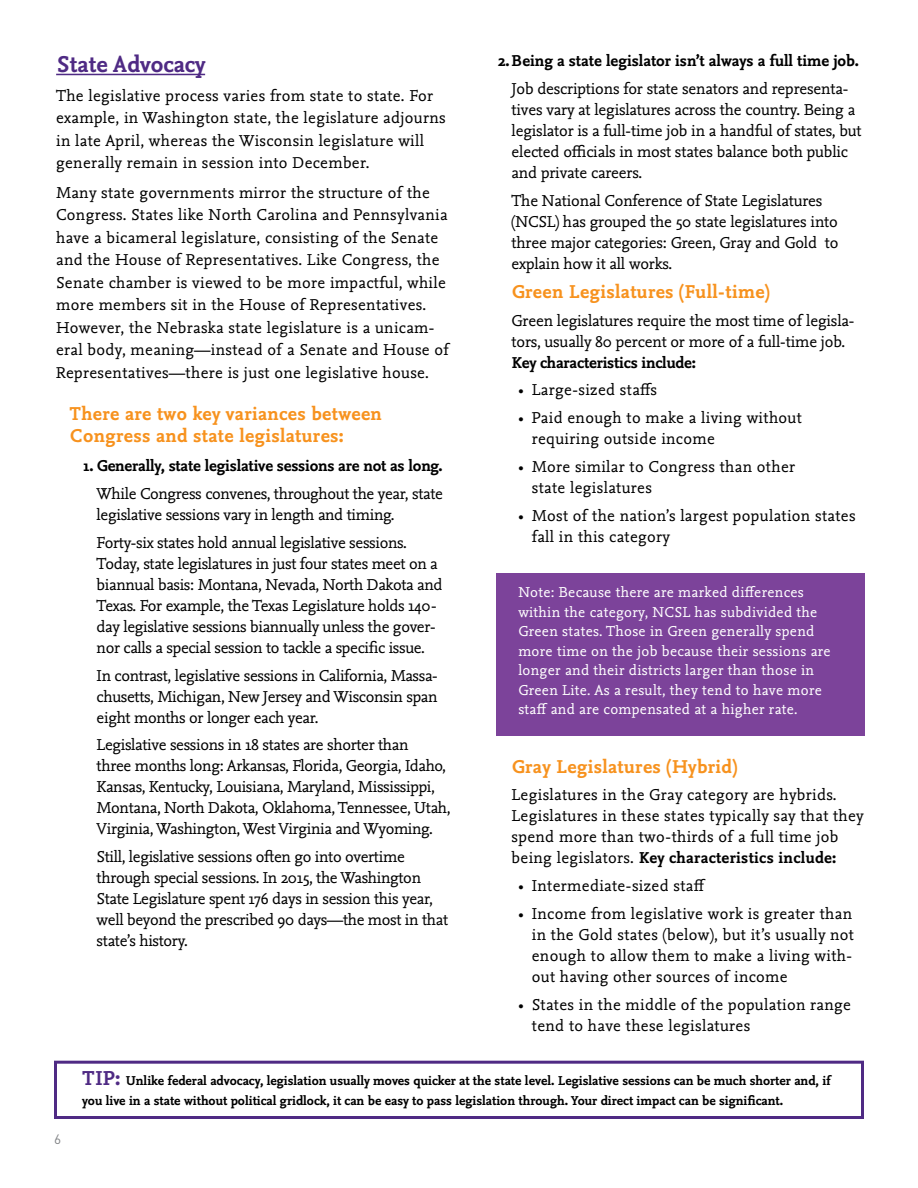
<style>
.page{position:relative;width:918px;height:1188px;background:#fff}
.page>*{position:absolute;margin:0;border:0;box-sizing:border-box;transform-origin:0 0}
.t1{font:700 24px "Nexus Mix OT";color:#4f2a84}
.t2{font:700 19.5px/22.5px "Nexus Mix OT";letter-spacing:.02em;color:#f7921e}
.t3{font:16.5px/21px "Nexus Mix OT";letter-spacing:-.01em;color:#000}
.t4{font:16.5px/22.5px "Nexus Mix OT";letter-spacing:.02em;color:#000}
.t5{font:700 16.5px "Nexus Mix OT";letter-spacing:-.01em;color:#000}
.t6{font:15px/19.5px "Nexus Mix OT";letter-spacing:.02em;color:#fff}
.t7{font:700 13.5px/19.8px "Nexus Mix OT";color:#000}
.t8{font:13.5px "DINOT";color:#808285}
.s1{font-weight:700}
.s2{font-size:21.15px;color:#4f2a84}
</style>
<div class="page">
<div style="left:496px;top:573px;width:369px;height:163px;background:#7c439a"></div>
<hr style="left:56px;top:74px;width:149px;height:1px;background:#4f2a84">
<div style="left:54px;top:1061px;width:810px;height:58px;border:3px solid #4f2a84"></div>
<p class="t5" style="left:498px;top:51px;width:362px">2.Being a state legislator isn’t always a full time job.</p>
<p class="t3" style="left:512px;top:79px;width:352px">Job descriptions for state senators and representa&shy;tives vary at legislatures across the country. Being a legislator is a full-time job in a handful of states, but elected officials in most states balance both public and private careers.</p>
<p class="t3" style="left:512px;top:190px;width:328px">The National Conference of State Legislatures (NCSL) has grouped the 50 state legislatures into three major categories: Green, Gray and Gold to explain how it all works.</p>
<p class="t2" style="left:512px;top:281px;width:260px">Green Legislatures (Full-time)</p>
<p class="t3" style="left:512px;top:310px;width:345px">Green legislatures require the most time of legisla&shy;tors, usually 80 percent or more of a full-time job.</p>
<p class="t5" style="left:512px;top:353px;width:186px">Key characteristics include:</p>
<p class="t4" style="left:518px;top:379px;width:140px">• Large-sized staffs</p>
<p class="t4" style="left:532px;top:408px;width:272px;line-height:21px;text-indent:-13px">• Paid enough to make a living without requiring outside income</p>
<p class="t4" style="left:532px;top:457px;width:265px;line-height:21px;text-indent:-13px">• More similar to Congress than other state legislatures</p>
<p class="t4" style="left:532px;top:505px;width:325px;line-height:21px;text-indent:-13px">• Most of the nation’s largest population states fall in this category</p>
<h1 class="t1" style="left:56px;top:50px;width:151px">State Advocacy</h1>
<p class="t4" style="left:56px;top:85px;width:391px">The legislative process varies from state to state. For example, in Washington state, the legislature adjourns in late April, whereas the Wisconsin legislature will generally remain in session into December.</p>
<p class="t4" style="left:56px;top:182px;width:394px">Many state governments mirror the structure of the Congress. States like North Carolina and Pennsylvania have a bicameral legislature, consisting of the Senate and the House of Representatives. Like Congress, the Senate chamber is viewed to be more impactful, while more members sit in the House of Representatives.<br>However, the Nebraska state legislature is a unicam&shy;eral body, meaning—instead of a Senate and House of Representatives—there is just one legislative house.</p>
<p class="t2" style="left:70px;top:403px;width:314px">There are two key variances between<br>Congress and state legislatures:</p>
<p class="t5" style="left:83px;top:457px;width:361px">1. Generally, state legislative sessions are not as long.</p>
<p class="t3" style="left:97px;top:484px;width:348px">While Congress convenes, throughout the year, state legislative sessions vary in length and timing.</p>
<p class="t3" style="left:97px;top:533px;width:347px">Forty-six states hold annual legislative sessions.<br>Today, state legislatures in just four states meet on a biannual basis: Montana, Nevada, North Dakota and Texas. For example, the Texas Legislature holds 140- day legislative sessions biannually unless the gover&shy;nor calls a special session to tackle a specific issue.</p>
<p class="t3" style="left:97px;top:665px;width:343px;text-align:justify">In contrast, legislative sessions in California, Massa&shy;chusetts, Michigan, New Jersey and Wisconsin span eight months or longer each year.</p>
<p class="t3" style="left:97px;top:735px;width:355px">Legislative sessions in 18 states are shorter than<br>three months long: Arkansas, Florida, Georgia, Idaho, Kansas, Kentucky, Louisiana, Maryland, Mississippi, Montana, North Dakota, Oklahoma, Tennessee, Utah, Virginia, Washington, West Virginia and Wyoming.</p>
<p class="t3" style="left:97px;top:847px;width:353px">Still, legislative sessions often go into overtime through special sessions. In 2015, the Washington State Legislature spent 176 days in session this year, well beyond the prescribed 90 days—the most in that state’s history.</p>
<p class="t6" style="left:518px;top:583px;width:314px">Note: Because there are marked differences within the category, NCSL has subdivided the Green states. Those in Green generally spend more time on the job because their sessions are longer and their districts larger than those in Green Lite. As a result, they tend to have more staff and are compensated at a higher rate.</p>
<p class="t2" style="left:512px;top:756px;width:227px">Gray Legislatures (Hybrid)</p>
<p class="t4" style="left:512px;top:785px;width:354px;line-height:21px">Legislatures in the Gray category are hybrids.<br>Legislatures in these states typically say that they spend more than two-thirds of a full time job being legislators. <span class="s1">Key characteristics include:</span></p>
<p class="t4" style="left:518px;top:875px;width:189px">• Intermediate-sized staff</p>
<p class="t4" style="left:532px;top:904px;width:324px;line-height:21px;text-indent:-13px">• Income from legislative work is greater than in the Gold states (below), but it’s usually not enough to allow them to make a living with&shy;out having other sources of income</p>
<p class="t4" style="left:532px;top:994px;width:321px;line-height:21px;text-indent:-13px">• States in the middle of the population range tend to have these legislatures</p>
<p class="t7" style="left:82px;top:1071px;width:750px"><span class="s2">TIP:</span> Unlike federal advocacy, legislation usually moves quicker at the state level. Legislative sessions can be much shorter and, if you live in a state without political gridlock, it can be easy to pass legislation through. Your direct impact can be significant.</p>
<p class="t8" style="left:54px;top:1131px;width:9px">6</p>
</div>
